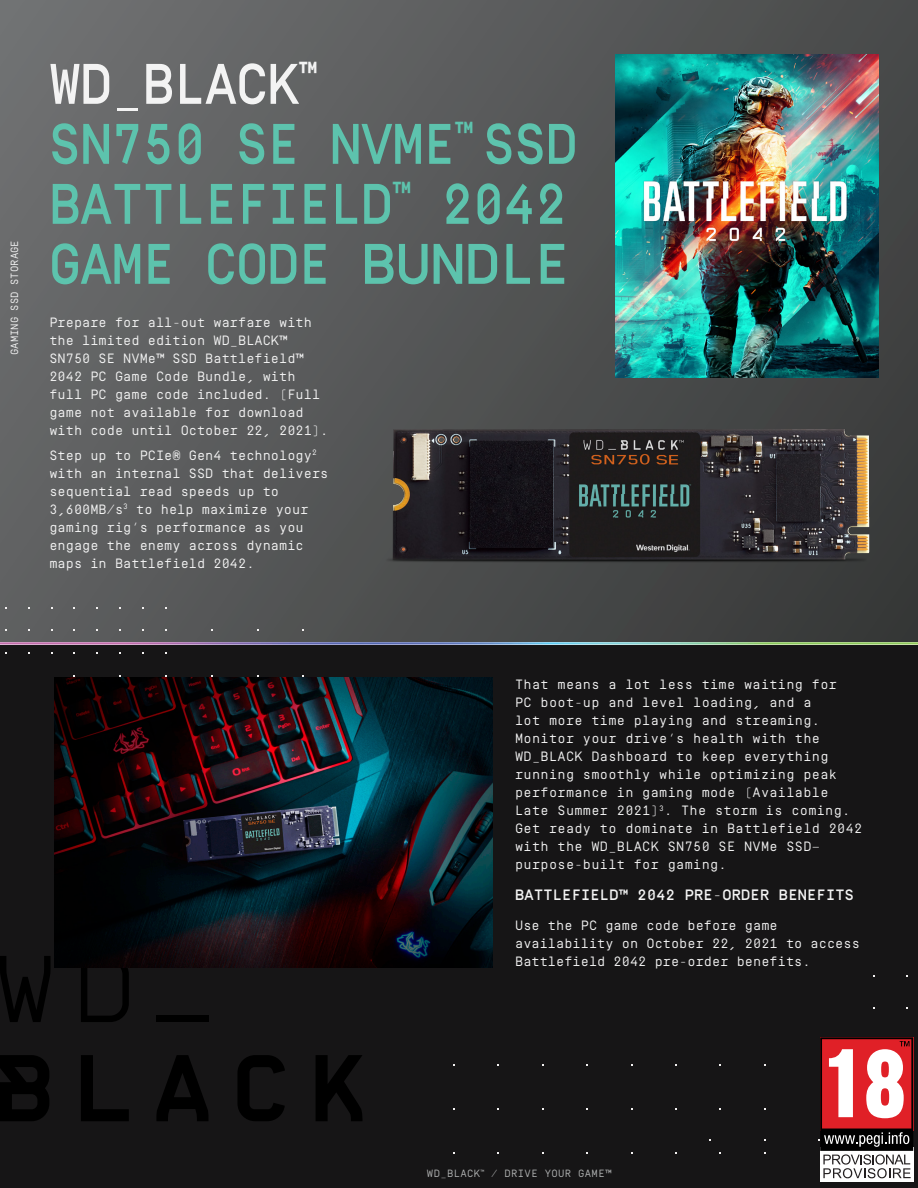
<style>
.page{position:relative;width:918px;height:1188px;background:#fff}
.page>*{position:absolute;margin:0;border:0;box-sizing:border-box;transform-origin:0 0}
.t1{font:500 57px/60px "Simplon Mono";color:#5dc3ad;scale:.9 1}
.t2{font:500 15px "Simplon Mono";letter-spacing:.02em;color:#f3f3f3}
.t3{font:13.5px/18px "Simplon Mono";color:#f3f3f3}
.t4{font:13.5px/18px "Simplon Mono";letter-spacing:.02em;color:#f3f3f3}
.t5{font:10.5px "Simplon Mono";letter-spacing:.03em;color:#afb1b1}
.t6{font:10.5px "Simplon Mono";color:#f3f3f3}
.s1{color:#f3f3f3}
</style>
<div class="page">
<div style="left:0;top:0;width:918px;height:656px;background:linear-gradient(to right,#68696b,#434644)"></div>
<div style="left:0;top:645px;width:918px;height:543px;background:#161516"></div>
<img style="left:616px;top:54px;width:262px;height:324px">
<img style="left:0;top:643px;width:918px;height:2px">
<div style="left:156px;top:1016px;width:52px;height:6px;background:#000"></div>
<svg style="left:81px;top:968px;width:48px;height:54px"></svg>
<svg style="left:0;top:956px;width:51px;height:66px"></svg>
<svg style="left:81px;top:1055px;width:48px;height:66px"></svg>
<svg style="left:237px;top:1055px;width:48px;height:66px"></svg>
<svg style="left:156px;top:1055px;width:52px;height:66px"></svg>
<svg style="left:0;top:1055px;width:49px;height:66px"></svg>
<svg style="left:316px;top:1055px;width:47px;height:66px"></svg>
<img style="left:54px;top:677px;width:438px;height:291px">
<img style="left:378px;top:378px;width:501px;height:232px">
<div style="left:820px;top:1148px;width:93px;height:34px;background:#fff"></div>
<svg style="left:819px;top:1037px;width:94px;height:141px;background:#bb7275"></svg>
<p class="t6" style="left:9px;top:355px;width:116px;rotate:-90deg">GAMING SSD STORAGE</p>
<h1 class="t1" style="left:49px;top:55px;width:588px"><span class="s1">WD_BLACK</span><sup>™<br></sup>SN750 SE NVME<sup>™</sup> SSD<br>BATTLEFIELD<sup>™</sup> 2042<br>GAME CODE BUNDLE</h1>
<p class="t3" style="left:49px;top:314px;width:281px">Prepare for all-out warfare with the limited edition WD_BLACK™<br>SN750 SE NVMe™ SSD Battlefield™<br>2042 PC Game Code Bundle, with full PC game code included. (Full game not available for download with code until October 22, 2021).</p>
<p class="t3" style="left:49px;top:446px;width:281px">Step up to PCIe® Gen4 technology<sup>2 </sup>with an internal SSD that delivers sequential read speeds up to<br>3,600MB/s<sup>3</sup> to help maximize your gaming rig’s performance as you engage the enemy across dynamic maps in Battlefield 2042.</p>
<p class="t4" style="left:515px;top:676px;width:349px">That means a lot less time waiting for<br>PC boot-up and level loading, and a<br>lot more time playing and streaming.<br>Monitor your drive’s health with the WD_BLACK Dashboard to keep everything running smoothly while optimizing peak performance in gaming mode (Available Late Summer 2021)<sup>3</sup>. The storm is coming.<br>Get ready to dominate in Battlefield 2042 with the WD_BLACK SN750 SE NVMe SSD— purpose-built for gaming.</p>
<p class="t2" style="left:515px;top:887px;width:340px">BATTLEFIELD™ 2042 PRE-ORDER BENEFITS</p>
<p class="t3" style="left:515px;top:917px;width:346px">Use the PC game code before game availability on October 22, 2021 to access<br>Battlefield 2042 pre-order benefits.</p>
<p class="t5" style="left:427px;top:1168px;width:186px">WD_BLACK<sup>™</sup> / DRIVE YOUR GAME™</p>
</div>
